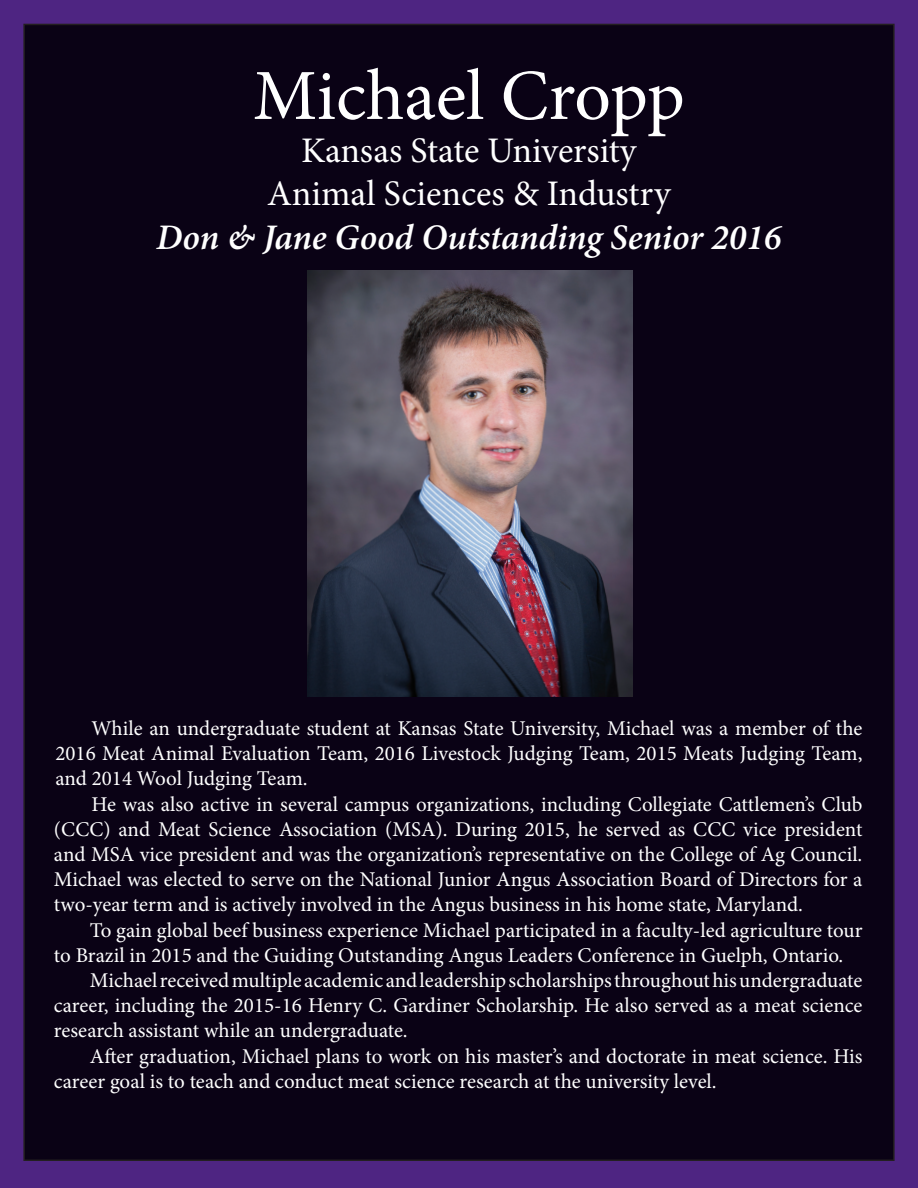
<style>
.page{position:relative;width:918px;height:1188px;background:#4e2582}
.page>*{position:absolute;margin:0;border:0;box-sizing:border-box;transform-origin:0 0}
.t1{font:72px "Minion Pro";letter-spacing:-.005em;color:#fff}
.t2{font:36px/43.2px "Minion Pro";letter-spacing:-.005em;color:#fff;text-align:center}
.t3{font:italic 600 36px "Minion Pro";letter-spacing:-.005em;color:#fff}
.t4{font:21px/25.2px "Minion Pro";color:#fff;text-align:justify}
</style>
<div class="page">
<div style="left:24px;top:24px;width:870px;height:1136px;background:#0a0215"></div>
<img style="left:308px;top:270px;width:324px;height:427px">
<h1 class="t1" style="left:253px;top:48px;width:433px">Michael Cropp</h1>
<h2 class="t2" style="left:267px;top:129px;width:405px">Kansas State University<br>Animal Sciences &amp; Industry</h2>
<h2 class="t3" style="left:156px;top:212px;width:627px">Don &amp; Jane Good Outstanding Senior 2016</h2>
<p class="t4" style="left:56px;top:716px;width:809px;text-indent:36px">While an undergraduate student at Kansas State University, Michael was a member of the 2016 Meat Animal Evaluation Team, 2016 Livestock Judging Team, 2015 Meats Judging Team, and 2014 Wool Judging Team.</p>
<p class="t4" style="left:54px;top:791px;width:810px;text-indent:38px">He was also active in several campus organizations, including Collegiate Cattlemen’s Club (CCC) and Meat Science Association (MSA). During 2015, he served as CCC vice president and MSA vice president and was the organization’s representative on the College of Ag Council.<br>Michael was elected to serve on the National Junior Angus Association Board of Directors for a two-year term and is actively involved in the Angus business in his home state, Maryland.</p>
<p class="t4" style="left:90px;top:917px;width:774px">To gain global beef business experience Michael participated in a faculty-led agriculture tour</p>
<p class="t4" style="left:54px;top:943px;width:791px">to Brazil in 2015 and the Guiding Outstanding Angus Leaders Conference in Guelph, Ontario.</p>
<p class="t4" style="left:90px;top:968px;width:774px">Michael received multiple academic and leadership scholarships throughout his undergraduate</p>
<p class="t4" style="left:54px;top:993px;width:810px">career, including the 2015-16 Henry C. Gardiner Scholarship. He also served as a meat science</p>
<p class="t4" style="left:54px;top:1018px;width:355px">research assistant while an undergraduate.</p>
<p class="t4" style="left:90px;top:1043px;width:774px">After graduation, Michael plans to work on his master’s and doctorate in meat science. His</p>
<p class="t4" style="left:54px;top:1069px;width:664px">career goal is to teach and conduct meat science research at the university level.</p>
</div>
